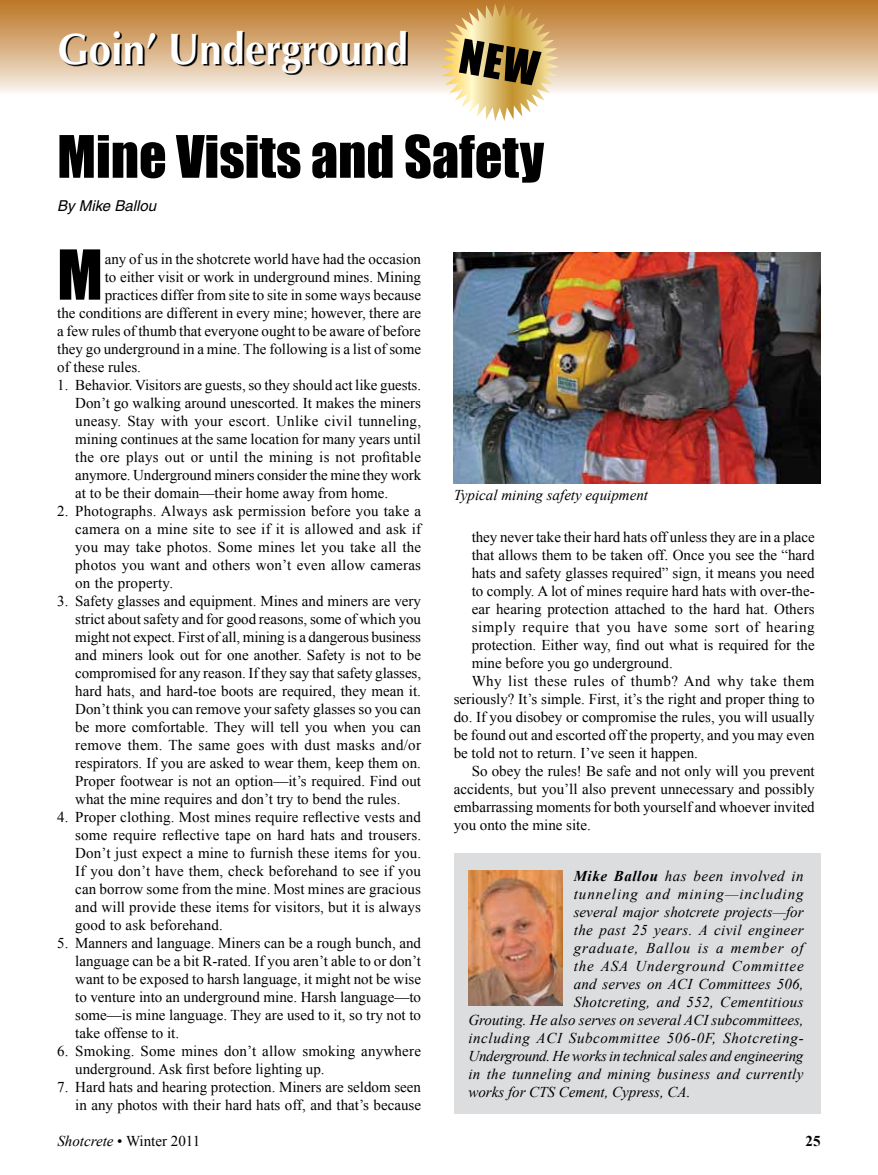
<style>
.page{position:relative;width:878px;height:1175px;background:#fff}
.page>*{position:absolute;margin:0;border:0;box-sizing:border-box;transform-origin:0 0}
.t1{font:63.6px "Impact";color:#000}
.t2{font:54px "Impact";color:#000}
.t3{font:45px "Optimum Bold DTC";color:#fff;scale:.9 1}
.t4{font:15px/18px "Times New Roman";color:#000;text-align:justify}
.t5{font:italic 15px "Times New Roman";letter-spacing:.025em;color:#000}
.t6{font:italic 15px "Times New Roman";color:#000}
.t7{font:italic 15px "Times New Roman";letter-spacing:-.015em;color:#000}
.t8{font:15px "Times New Roman";letter-spacing:.04em;color:#000}
.t9{font:15px "Times New Roman";letter-spacing:.03em;color:#000}
.t10{font:italic 15px "Times New Roman";letter-spacing:.065em;color:#000}
.t11{font:italic 15px "Times New Roman";letter-spacing:.06em;color:#000}
.t12{font:italic 15px "Times New Roman";letter-spacing:.055em;color:#000}
.t13{font:italic 15px "Helvetica";color:#000}
.t14{font:700 15px "Times New Roman";color:#000}
.s1{font-weight:700}
.s2{font-style:italic}
</style>
<div class="page">
<div style="left:0;top:0;width:878px;height:94px;background:linear-gradient(to bottom,#ba721f,#f7f0e9)"></div>
<svg style="left:61px;top:32px;width:347px;height:42px;background:#a18769"></svg>
<img style="left:453px;top:252px;width:367px;height:232px">
<div style="left:453px;top:853px;width:367px;height:261px;background:#dcddde"></div>
<img style="left:468px;top:870px;width:95px;height:135px">
<svg style="left:441px;top:3px;width:117px;height:118px;background:#e1c385"></svg>
<h3 class="t3" style="left:57px;top:22px;width:391px">Goin’ Underground</h3>
<h2 class="t2" style="left:57px;top:115px;width:488px">Mine Visits and Safety</h2>
<p class="t13" style="left:57px;top:197px;width:100px">By Mike Ballou</p>
<h1 class="t1" style="left:57px;top:225px;width:47px">M</h1>
<p class="t4" style="left:105px;top:249px;width:318px">any of us in the shotcrete world have had the occasion</p>
<p class="t4" style="left:105px;top:267px;width:318px">to either visit or work in underground mines. Mining</p>
<p class="t4" style="left:105px;top:285px;width:318px">practices differ from site to site in some ways because</p>
<p class="t4" style="left:57px;top:303px;width:365px">the conditions are different in every mine; however, there are</p>
<p class="t4" style="left:57px;top:321px;width:365px">a few rules of thumb that everyone ought to be aware of before</p>
<p class="t4" style="left:57px;top:339px;width:365px">they go underground in a mine. The following is a list of some</p>
<p class="t4" style="left:57px;top:357px;width:85px">of these rules.</p>
<p class="t4" style="left:75px;top:375px;width:347px;text-indent:-18px">1. Behavior. Visitors are guests, so they should act like guests.<br>Don’t go walking around unescorted. It makes the miners uneasy. Stay with your escort. Unlike civil tunneling, mining continues at the same location for many years until the ore plays out or until the mining is not profitable anymore. Underground miners consider the mine they work at to be their domain—their home away from home.</p>
<p class="t4" style="left:75px;top:501px;width:347px;text-indent:-18px">2. Photographs. Always ask permission before you take a camera on a mine site to see if it is allowed and ask if you may take photos. Some mines let you take all the photos you want and others won’t even allow cameras on the property.</p>
<p class="t4" style="left:75px;top:591px;width:347px;text-indent:-18px">3. Safety glasses and equipment. Mines and miners are very strict about safety and for good reasons, some of which you might not expect. First of all, mining is a dangerous business and miners look out for one another. Safety is not to be compromised for any reason. If they say that safety glasses, hard hats, and hard-toe boots are required, they mean it.<br>Don’t think you can remove your safety glasses so you can be more comfortable. They will tell you when you can remove them. The same goes with dust masks and/or respirators. If you are asked to wear them, keep them on.<br>Proper footwear is not an option—it’s required. Find out what the mine requires and don’t try to bend the rules.</p>
<p class="t4" style="left:75px;top:807px;width:347px;text-indent:-18px">4. Proper clothing. Most mines require reflective vests and some require reflective tape on hard hats and trousers.<br>Don’t just expect a mine to furnish these items for you.<br>If you don’t have them, check beforehand to see if you can borrow some from the mine. Most mines are gracious and will provide these items for visitors, but it is always good to ask beforehand.</p>
<p class="t4" style="left:75px;top:933px;width:347px;text-indent:-18px">5. Manners and language. Miners can be a rough bunch, and language can be a bit R-rated. If you aren’t able to or don’t want to be exposed to harsh language, it might not be wise to venture into an underground mine. Harsh language—to some—is mine language. They are used to it, so try not to take offense to it.</p>
<p class="t4" style="left:75px;top:1041px;width:347px;text-indent:-18px">6. Smoking. Some mines don’t allow smoking anywhere underground. Ask first before lighting up.</p>
<p class="t4" style="left:57px;top:1077px;width:365px;text-align:right">7. Hard hats and hearing protection. Miners are seldom seen in any photos with their hard hats off, and that’s because</p>
<p class="t6" style="left:453px;top:484px;width:196px">Typical mining safety equipment</p>
<p class="t4" style="left:471px;top:528px;width:344px">they never take their hard hats off unless they are in a place</p>
<p class="t4" style="left:471px;top:546px;width:344px">that allows them to be taken off. Once you see the “hard</p>
<p class="t4" style="left:471px;top:564px;width:344px">hats and safety glasses required” sign, it means you need</p>
<p class="t4" style="left:471px;top:582px;width:344px">to comply. A lot of mines require hard hats with over-the-</p>
<p class="t4" style="left:471px;top:600px;width:344px">ear hearing protection attached to the hard hat. Others</p>
<p class="t8" style="left:471px;top:617px;width:344px">simply require that you have some sort of hearing</p>
<p class="t4" style="left:471px;top:636px;width:344px">protection. Either way, find out what is required for the</p>
<p class="t4" style="left:471px;top:654px;width:202px">mine before you go underground.</p>
<p class="t9" style="left:471px;top:671px;width:344px">Why list these rules of thumb? And why take them</p>
<p class="t4" style="left:453px;top:690px;width:362px">seriously? It’s simple. First, it’s the right and proper thing to</p>
<p class="t4" style="left:453px;top:708px;width:362px">do. If you disobey or compromise the rules, you will usually</p>
<p class="t4" style="left:453px;top:726px;width:362px">be found out and escorted off the property, and you may even</p>
<p class="t4" style="left:453px;top:744px;width:246px">be told not to return. I’ve seen it happen.</p>
<p class="t4" style="left:471px;top:762px;width:344px">So obey the rules! Be safe and not only will you prevent</p>
<p class="t4" style="left:453px;top:780px;width:362px">accidents, but you’ll also prevent unnecessary and possibly</p>
<p class="t4" style="left:453px;top:798px;width:362px">embarrassing moments for both yourself and whoever invited</p>
<p class="t4" style="left:453px;top:816px;width:139px">you onto the mine site.</p>
<p class="t5" style="left:573px;top:865px;width:231px"><span class="s1">Mike Ballou</span> has been involved in</p>
<p class="t10" style="left:573px;top:883px;width:231px">tunneling and mining—including</p>
<p class="t6" style="left:573px;top:901px;width:231px">several major shotcrete projects—for</p>
<p class="t5" style="left:573px;top:919px;width:231px">the past 25 years. A civil engineer</p>
<p class="t11" style="left:573px;top:937px;width:231px">graduate, Ballou is a member of</p>
<p class="t12" style="left:573px;top:955px;width:231px">the ASA Underground Committee</p>
<p class="t5" style="left:573px;top:973px;width:231px">and serves on ACI Committees 506,</p>
<p class="t5" style="left:573px;top:991px;width:231px">Shotcreting, and 552, Cementitious</p>
<p class="t6" style="left:468px;top:1009px;width:337px">Grouting. He also serves on several ACI subcommittees,</p>
<p class="t5" style="left:468px;top:1027px;width:337px">including ACI Subcommittee 506-0F, Shotcreting-</p>
<p class="t7" style="left:468px;top:1045px;width:336px">Underground. He works in technical sales and engineering</p>
<p class="t5" style="left:468px;top:1063px;width:336px">in the tunneling and mining business and currently</p>
<p class="t6" style="left:468px;top:1081px;width:223px">works for CTS Cement, Cypress, CA.</p>
<p class="t4" style="left:57px;top:1131px;width:144px"><span class="s2">Shotcrete</span> • Winter 2011</p>
<p class="t14" style="left:805px;top:1130px;width:16px">25</p>
</div>
